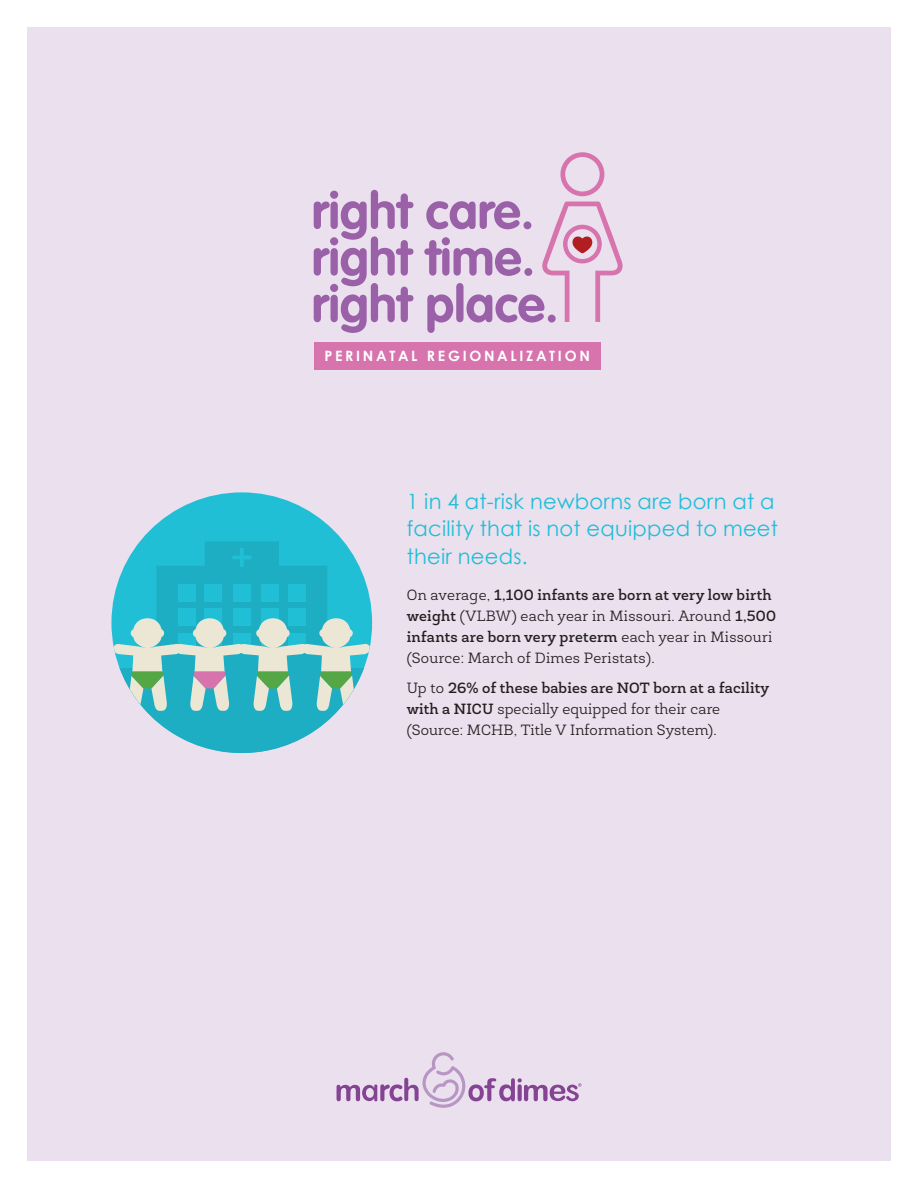
<style>
.page{position:relative;width:918px;height:1188px;background:#fff}
.page>*{position:absolute;margin:0;border:0;box-sizing:border-box;transform-origin:0 0}
.t1{font:700 50.55px/46.7px "VAG Rounded";color:#9a60a8}
.t2{font:21.15px/27.2px "Century Gothic";letter-spacing:.01em;color:#20bfd6}
.t3{font:300 15px/21.1px "Newslab";letter-spacing:.01em;color:#231f20}
.t4{font:700 14.25px "Century Gothic";letter-spacing:.19em;color:#fff}
.s1{font-weight:500}
</style>
<div class="page">
<div style="left:27px;top:27px;width:864px;height:1134px;background:#eae0ee"></div>
<div style="left:111px;top:492px;width:261px;height:261px;background:#20bfd6;border-radius:50%"></div>
<svg style="left:113px;top:541px;width:257px;height:212px"></svg>
<svg style="left:337px;top:1052px;width:244px;height:56px"></svg>
<svg style="left:542px;top:202px;width:81px;height:120px"></svg>
<svg style="left:560px;top:152px;width:44px;height:44px"></svg>
<div style="left:314px;top:342px;width:286px;height:28px;background:#d773ad"></div>
<h1 class="t1" style="left:312px;top:189px;width:248px">right care. right time. right place.</h1>
<p class="t4" style="left:324px;top:347px;width:267px">PERINATAL REGIONALIZATION</p>
<h2 class="t2" style="left:407px;top:487px;width:373px">1 in 4 at-risk newborns are born at a facility that is not equipped to meet their needs.</h2>
<p class="t3" style="left:407px;top:584px;width:371px">On average, <span class="s1">1,100 infants are born at very low birth weight</span> (VLBW) each year in Missouri. Around <span class="s1">1,500 infants are born very preterm</span> each year in Missouri (Source: March of Dimes Peristats).</p>
<p class="t3" style="left:407px;top:678px;width:364px">Up to <span class="s1">26% of these babies are NOT born at a facility with a NICU</span> specially equipped for their care (Source: MCHB, Title V Information System).</p>
</div>
